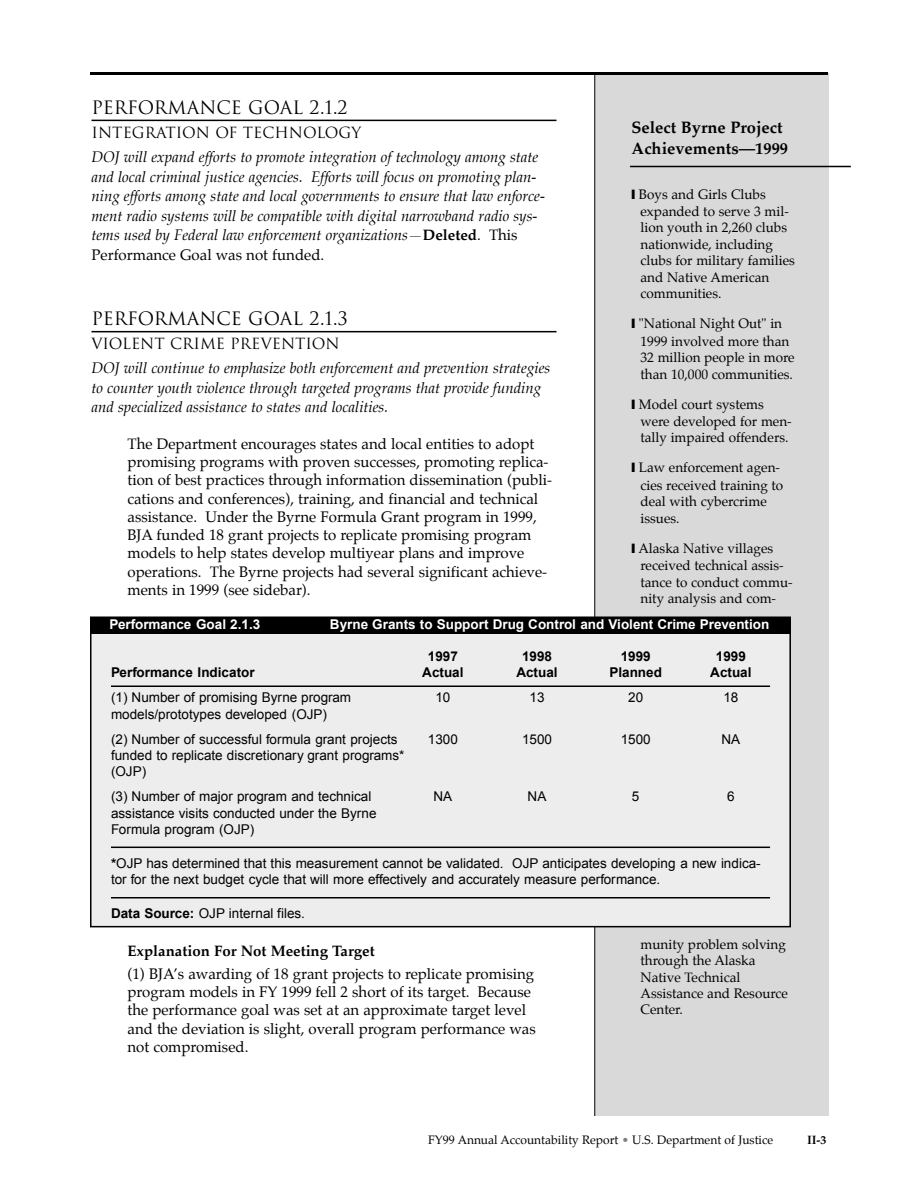
<style>
.page{position:relative;width:918px;height:1188px;background:#fff}
.page>*{position:absolute;margin:0;border:0;box-sizing:border-box;transform-origin:0 0}
.t1{font:18px "Trajan";color:#000}
.t2{font:700 16.5px/21px "Palatino";color:#000}
.t3{font:15px/18.3px "Palatino";color:#000}
.t4{font:italic 15px/19.5px "Palatino";color:#000}
.t5{font:15px "Trajan";color:#000}
.t6{font:700 15px "Palatino";color:#000}
.t7{font:13.5px/16.8px "Palatino";color:#000}
.t8{font:13.5px/16.2px "Arial";color:#000}
.t9{font:700 13.5px "Arial";color:#fff}
.t10{font:700 13.5px "Arial";color:#000}
.t11{font:12px "Palatino";color:#000}
.t12{font:700 12px "Palatino";color:#000}
.s1{font-weight:700;font-style:normal}
.s2{font-style:normal}
.s3{font-weight:700}
.s4{color:#808080}
</style>
<div class="page">
<div style="left:595px;top:74px;width:234px;height:1042px;background:#d9d9d9"></div>
<hr style="left:594px;top:74px;width:1px;height:1042px;background:#000">
<hr style="left:90px;top:72px;width:738px;height:3px;background:#000">
<hr style="left:92px;top:120px;width:464px;height:1px;background:#000">
<hr style="left:92px;top:331px;width:464px;height:1px;background:#000">
<hr style="left:630px;top:166px;width:221px;height:1px;background:#000">
<div style="left:92px;top:618px;width:697px;height:308px;background:#ededed"></div>
<hr style="left:111px;top:686px;width:659px;height:1px;background:#000">
<hr style="left:111px;top:847px;width:659px;height:1px;background:#000">
<hr style="left:111px;top:897px;width:659px;height:1px;background:#000">
<div style="left:90px;top:616px;width:701px;height:311px;border:2px solid #000"></div>
<div style="left:90px;top:617px;width:701px;height:16px;background:#000"></div>
<p class="t1" style="left:92px;top:97px;width:258px">PERFORMANCE GOAL 2.1.2</p>
<p class="t5" style="left:92px;top:124px;width:271px">INTEGRATION OF TECHNOLOGY</p>
<p class="t4" style="left:92px;top:149px;width:455px">DOJ will expand efforts to promote integration of technology among state and local criminal justice agencies. Efforts will focus on promoting plan&shy;ning efforts among state and local governments to ensure that law enforce&shy;ment radio systems will be compatible with digital narrowband radio sys&shy;tems used by Federal law enforcement organizations—<span class="s1">Deleted</span><span class="s2">. This Performance Goal was not funded.</span></p>
<p class="t1" style="left:92px;top:309px;width:258px">PERFORMANCE GOAL 2.1.3</p>
<p class="t5" style="left:92px;top:335px;width:250px">VIOLENT CRIME PREVENTION</p>
<p class="t4" style="left:92px;top:360px;width:460px">DOJ will continue to emphasize both enforcement and prevention strategies to counter youth violence through targeted programs that provide funding and specialized assistance to states and localities.</p>
<p class="t3" style="left:128px;top:436px;width:426px">The Department encourages states and local entities to adopt promising programs with proven successes, promoting replica&shy;tion of best practices through information dissemination (publi&shy;cations and conferences), training, and financial and technical assistance. Under the Byrne Formula Grant program in 1999, BJA funded 18 grant projects to replicate promising program models to help states develop multiyear plans and improve operations. The Byrne projects had several significant achieve&shy;ments in 1999 (see sidebar).</p>
<p class="t2" style="left:632px;top:119px;width:158px">Select Byrne Project<br>Achievements—1999</p>
<p class="t7" style="left:640px;top:187px;width:156px;text-indent:-9px">❙ Boys and Girls Clubs expanded to serve 3 mil&shy;lion youth in 2,260 clubs nationwide, including clubs for military families and Native American communities.</p>
<p class="t7" style="left:640px;top:317px;width:156px;text-indent:-9px">❙ "National Night Out" in<br>1999 involved more than<br>32 million people in more than 10,000 communities.</p>
<p class="t7" style="left:640px;top:397px;width:153px;text-indent:-9px">❙ Model court systems were developed for men&shy;tally impaired offenders.</p>
<p class="t7" style="left:640px;top:461px;width:144px;text-indent:-9px">❙ Law enforcement agen&shy;cies received training to deal with cybercrime issues.</p>
<p class="t7" style="left:640px;top:541px;width:154px;text-indent:-9px">❙ Alaska Native villages received technical assis&shy;tance to conduct commu&shy;nity analysis and com-</p>
<p class="t9" style="left:110px;top:619px;width:152px">Performance Goal 2.1.3</p>
<p class="t9" style="left:330px;top:619px;width:441px">Byrne Grants to Support Drug Control and Violent Crime Prevention</p>
<p class="t10" style="left:428px;top:651px;width:32px">1997</p>
<p class="t10" style="left:522px;top:651px;width:32px">1998</p>
<p class="t10" style="left:621px;top:651px;width:32px">1999</p>
<p class="t10" style="left:716px;top:651px;width:32px">1999</p>
<p class="t10" style="left:111px;top:667px;width:145px">Performance Indicator</p>
<p class="t10" style="left:422px;top:667px;width:43px">Actual</p>
<p class="t10" style="left:516px;top:667px;width:43px">Actual</p>
<p class="t10" style="left:609px;top:667px;width:54px">Planned</p>
<p class="t10" style="left:710px;top:667px;width:43px">Actual</p>
<p class="t8" style="left:111px;top:691px;width:242px">(1) Number of promising Byrne program</p>
<p class="t8" style="left:435px;top:691px;width:17px">10</p>
<p class="t8" style="left:530px;top:691px;width:17px">13</p>
<p class="t8" style="left:628px;top:691px;width:17px">20</p>
<p class="t8" style="left:723px;top:691px;width:17px">18</p>
<p class="t8" style="left:111px;top:703px;width:288px;line-height:25.2px">models/prototypes developed (OJP)<br>(2) Number of successful formula grant projects</p>
<p class="t8" style="left:428px;top:732px;width:32px">1300</p>
<p class="t8" style="left:522px;top:732px;width:32px">1500</p>
<p class="t8" style="left:621px;top:732px;width:32px">1500</p>
<p class="t8" style="left:722px;top:732px;width:20px">NA</p>
<p class="t8" style="left:111px;top:748px;width:295px">funded to replicate discretionary grant programs* (OJP)</p>
<p class="t8" style="left:111px;top:790px;width:262px">(3) Number of major program and technical</p>
<p class="t8" style="left:434px;top:790px;width:20px">NA</p>
<p class="t8" style="left:528px;top:790px;width:20px">NA</p>
<p class="t8" style="left:632px;top:790px;width:9px">5</p>
<p class="t8" style="left:727px;top:790px;width:9px">6</p>
<p class="t8" style="left:111px;top:806px;width:267px">assistance visits conducted under the Byrne<br>Formula program (OJP)</p>
<p class="t8" style="left:111px;top:856px;width:651px"><span class="s3">*</span>OJP has determined that this measurement cannot be validated. OJP anticipates developing a new indica&shy;tor for the next budget cycle that will more effectively and accurately measure performance.</p>
<p class="t8" style="left:111px;top:907px;width:195px"><span class="s3">Data Source:</span> OJP internal files.</p>
<p class="t6" style="left:128px;top:946px;width:249px">Explanation For Not Meeting Target</p>
<p class="t3" style="left:128px;top:966px;width:410px">(1) BJA’s awarding of 18 grant projects to replicate promising program models in FY 1999 fell 2 short of its target. Because the performance goal was set at an approximate target level and the deviation is slight, overall program performance was not compromised.</p>
<p class="t7" style="left:640px;top:938px;width:149px">munity problem solving through the Alaska<br>Native Technical<br>Assistance and Resource<br>Center.</p>
<p class="t11" style="left:428px;top:1136px;width:347px">FY99 Annual Accountability Report <span class="s4">•</span> U.S. Department of Justice</p>
<p class="t12" style="left:807px;top:1136px;width:21px">II-3</p>
</div>
